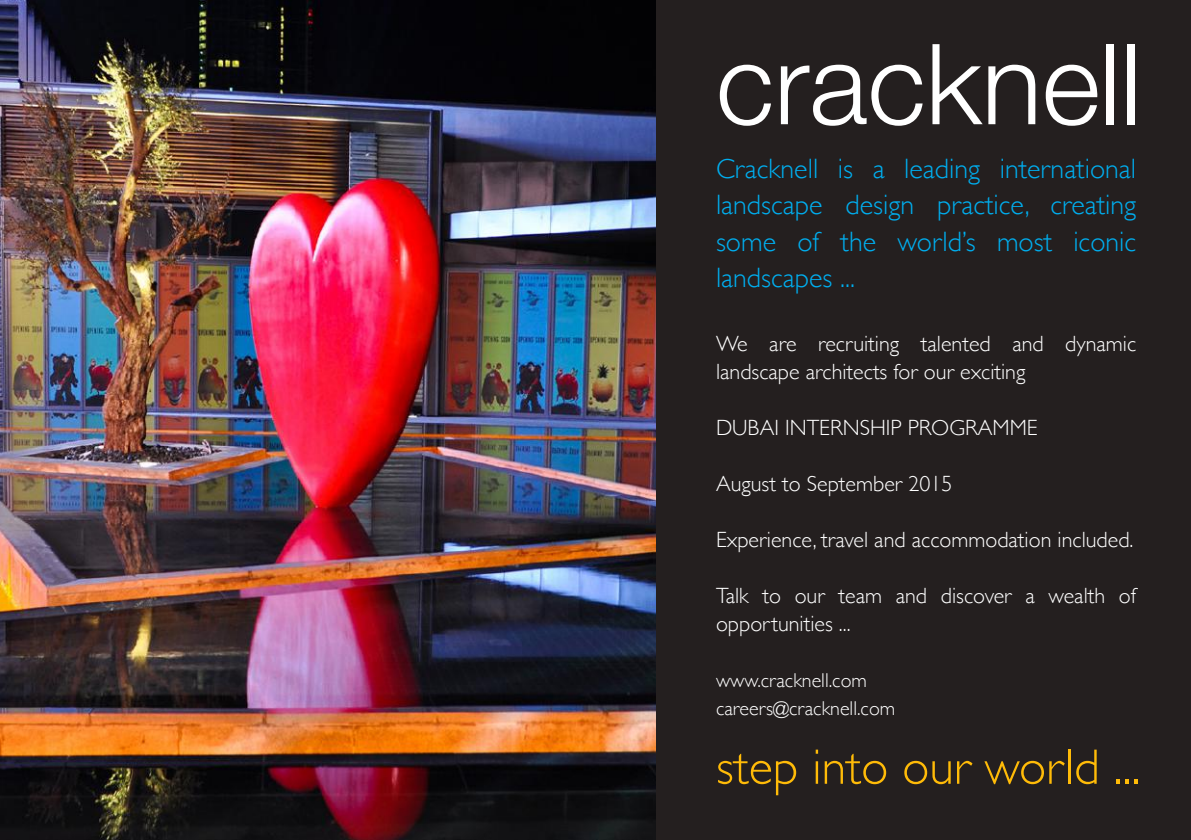
<style>
.page{position:relative;width:1191px;height:840px;background:#fff}
.page>*{position:absolute;margin:0;border:0;box-sizing:border-box;transform-origin:0 0}
.t1{font:300 112px "Helvetica Neue";color:#fff}
.t2{font:300 50px "Gill Sans";color:#ffbb08}
.t3{font:300 28px/36px "Gill Sans";color:#00aeef;text-align:justify}
.t4{font:300 22px/28px "Gill Sans";color:#fff}
.t5{font:300 20px/28px "Gill Sans";color:#fff}
</style>
<div class="page">
<img style="left:0;top:0;width:656px;height:839px">
<div style="left:656px;top:0;width:535px;height:839px;background:#241f1f"></div>
<h1 class="t1" style="left:716px;top:-6px;width:427px">cracknell</h1>
<p class="t3" style="left:716px;top:150px;width:422px">Cracknell is a leading international landscape design practice, creating some of the world’s most iconic landscapes ...</p>
<p class="t4" style="left:716px;top:328px;width:422px">We are recruiting talented and dynamic landscape architects for our exciting</p>
<p class="t4" style="left:716px;top:412px;width:323px">DUBAI INTERNSHIP PROGRAMME</p>
<p class="t4" style="left:716px;top:468px;width:238px">August to September 2015</p>
<p class="t4" style="left:716px;top:524px;width:419px">Experience, travel and accommodation included.</p>
<p class="t4" style="left:716px;top:580px;width:421px">Talk to our team and discover a wealth of opportunities ...</p>
<p class="t5" style="left:716px;top:665px;width:181px">www.cracknell.com careers@cracknell.com</p>
<h2 class="t2" style="left:716px;top:727px;width:426px">step into our world ...</h2>
</div>
